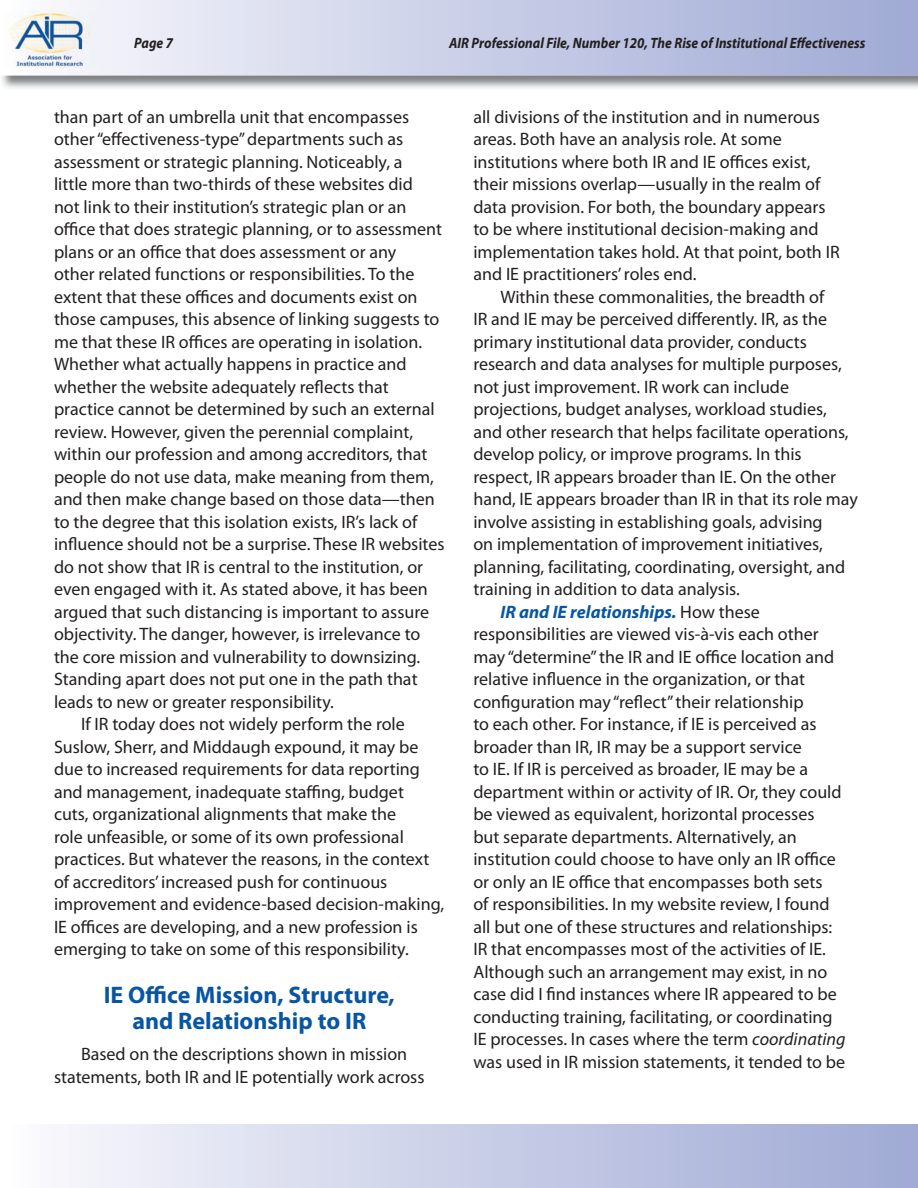
<style>
.page{position:relative;width:918px;height:1188px;background:#fff}
.page>*{position:absolute;margin:0;border:0;box-sizing:border-box;transform-origin:0 0}
.t1{font:700 24px/25.5px "Myriad Pro";color:#0856a3;text-align:center}
.t2{font:18px/22.5px "Myriad Pro";color:#231f20;text-align:center}
.t3{font:italic 700 18px "Myriad Pro";color:#0856a3}
.t4{font:italic 700 15px "Myriad Pro";color:#231f20;scale:.9 1}
.s1{font-weight:400;font-style:normal;color:#231f20}
.s2{font-style:italic}
</style>
<div class="page">
<svg style="left:13px;top:0;width:905px;height:75px;background:#c8cee6"></svg>
<img style="left:5px;top:12px;width:91px;height:55px">
<div style="left:0;top:1125px;width:918px;height:63px;background:linear-gradient(to right,#fbfafd,#9ea9d4)"></div>
<p class="t4" style="left:134px;top:37px;width:45px">Page 7</p>
<p class="t4" style="left:449px;top:37px;width:464px">AIR Professional File, Number 120, The Rise of Institutional Effectiveness</p>
<p class="t2" style="left:54px;top:106px;width:357px">than part of an umbrella unit that encompasses</p>
<p class="t2" style="left:54px;top:129px;width:351px">other “effectiveness-type” departments such as</p>
<p class="t2" style="left:54px;top:151px;width:350px">assessment or strategic planning. Noticeably, a</p>
<p class="t2" style="left:54px;top:174px;width:361px">little more than two-thirds of these websites did</p>
<p class="t2" style="left:54px;top:196px;width:354px">not link to their institution’s strategic plan or an</p>
<p class="t2" style="left:54px;top:219px;width:390px">office that does strategic planning, or to assessment</p>
<p class="t2" style="left:54px;top:241px;width:344px">plans or an office that does assessment or any</p>
<p class="t2" style="left:54px;top:264px;width:362px">other related functions or responsibilities. To the</p>
<p class="t2" style="left:54px;top:286px;width:365px">extent that these offices and documents exist on</p>
<p class="t2" style="left:54px;top:309px;width:387px">those campuses, this absence of linking suggests to</p>
<p class="t2" style="left:54px;top:331px;width:370px">me that these IR offices are operating in isolation.</p>
<p class="t2" style="left:54px;top:354px;width:354px">Whether what actually happens in practice and</p>
<p class="t2" style="left:54px;top:376px;width:336px">whether the website adequately reflects that</p>
<p class="t2" style="left:54px;top:399px;width:382px">practice cannot be determined by such an external</p>
<p class="t2" style="left:54px;top:421px;width:361px">review. However, given the perennial complaint,</p>
<p class="t2" style="left:54px;top:444px;width:375px">within our profession and among accreditors, that</p>
<p class="t2" style="left:54px;top:466px;width:381px">people do not use data, make meaning from them,</p>
<p class="t2" style="left:54px;top:489px;width:382px">and then make change based on those data—then</p>
<p class="t2" style="left:54px;top:511px;width:365px">to the degree that this isolation exists, IR’s lack of</p>
<p class="t2" style="left:54px;top:534px;width:392px">influence should not be a surprise. These IR websites</p>
<p class="t2" style="left:54px;top:556px;width:371px">do not show that IR is central to the institution, or</p>
<p class="t2" style="left:54px;top:579px;width:375px">even engaged with it. As stated above, it has been</p>
<p class="t2" style="left:54px;top:601px;width:377px">argued that such distancing is important to assure</p>
<p class="t2" style="left:54px;top:624px;width:368px">objectivity. The danger, however, is irrelevance to</p>
<p class="t2" style="left:54px;top:646px;width:368px">the core mission and vulnerability to downsizing.</p>
<p class="t2" style="left:54px;top:669px;width:365px">Standing apart does not put one in the path that</p>
<p class="t2" style="left:54px;top:691px;width:281px">leads to new or greater responsibility.</p>
<p class="t2" style="left:81px;top:714px;width:325px">If IR today does not widely perform the role</p>
<p class="t2" style="left:54px;top:736px;width:366px">Suslow, Sherr, and Middaugh expound, it may be</p>
<p class="t2" style="left:54px;top:759px;width:367px">due to increased requirements for data reporting</p>
<p class="t2" style="left:54px;top:781px;width:351px">and management, inadequate staffing, budget</p>
<p class="t2" style="left:54px;top:804px;width:344px">cuts, organizational alignments that make the</p>
<p class="t2" style="left:54px;top:826px;width:351px">role unfeasible, or some of its own professional</p>
<p class="t2" style="left:54px;top:849px;width:377px">practices. But whatever the reasons, in the context</p>
<p class="t2" style="left:54px;top:871px;width:335px">of accreditors’ increased push for continuous</p>
<p class="t2" style="left:54px;top:894px;width:392px">improvement and evidence-based decision-making,</p>
<p class="t2" style="left:54px;top:916px;width:365px">IE offices are developing, and a new profession is</p>
<p class="t2" style="left:54px;top:939px;width:356px">emerging to take on some of this responsibility.</p>
<h1 class="t1" style="left:104px;top:984px;width:293px">IE Office Mission, Structure, and Relationship to IR</h1>
<p class="t2" style="left:54px;top:1044px;width:372px">Based on the descriptions shown in mission statements, both IR and IE potentially work across</p>
<p class="t2" style="left:473px;top:106px;width:368px;text-align:left">all divisions of the institution and in numerous areas. Both have an analysis role. At some institutions where both IR and IE offices exist, their missions overlap—usually in the realm of data provision. For both, the boundary appears to be where institutional decision-making and implementation takes hold. At that point, both IR and IE practitioners’ roles end.</p>
<p class="t2" style="left:500px;top:286px;width:326px">Within these commonalities, the breadth of</p>
<p class="t2" style="left:473px;top:309px;width:355px">IR and IE may be perceived differently. IR, as the</p>
<p class="t2" style="left:473px;top:331px;width:335px">primary institutional data provider, conducts</p>
<p class="t2" style="left:473px;top:354px;width:370px">research and data analyses for multiple purposes,</p>
<p class="t2" style="left:473px;top:376px;width:317px">not just improvement. IR work can include</p>
<p class="t2" style="left:473px;top:399px;width:355px">projections, budget analyses, workload studies,</p>
<p class="t2" style="left:473px;top:421px;width:377px">and other research that helps facilitate operations,</p>
<p class="t2" style="left:473px;top:444px;width:330px">develop policy, or improve programs. In this</p>
<p class="t2" style="left:473px;top:466px;width:364px">respect, IR appears broader than IE. On the other</p>
<p class="t2" style="left:473px;top:489px;width:386px">hand, IE appears broader than IR in that its role may</p>
<p class="t2" style="left:473px;top:511px;width:351px">involve assisting in establishing goals, advising</p>
<p class="t2" style="left:473px;top:534px;width:351px">on implementation of improvement initiatives,</p>
<p class="t2" style="left:473px;top:556px;width:373px">planning, facilitating, coordinating, oversight, and</p>
<p class="t2" style="left:473px;top:579px;width:268px">training in addition to data analysis.</p>
<p class="t3" style="left:500px;top:605px;width:261px">IR and IE relationships. <span class="s1">How these</span></p>
<p class="t2" style="left:473px;top:624px;width:347px">responsibilities are viewed vis-à-vis each other</p>
<p class="t2" style="left:473px;top:646px;width:362px">may “determine” the IR and IE office location and</p>
<p class="t2" style="left:473px;top:669px;width:333px">relative influence in the organization, or that</p>
<p class="t2" style="left:473px;top:691px;width:332px">configuration may “reflect” their relationship</p>
<p class="t2" style="left:473px;top:714px;width:345px">to each other. For instance, if IE is perceived as</p>
<p class="t2" style="left:473px;top:736px;width:330px">broader than IR, IR may be a support service</p>
<p class="t2" style="left:473px;top:759px;width:336px">to IE. If IR is perceived as broader, IE may be a</p>
<p class="t2" style="left:473px;top:781px;width:370px">department within or activity of IR. Or, they could</p>
<p class="t2" style="left:473px;top:804px;width:343px">be viewed as equivalent, horizontal processes</p>
<p class="t2" style="left:473px;top:826px;width:325px">but separate departments. Alternatively, an</p>
<p class="t2" style="left:473px;top:849px;width:364px">institution could choose to have only an IR office</p>
<p class="t2" style="left:473px;top:871px;width:351px">or only an IE office that encompasses both sets</p>
<p class="t2" style="left:473px;top:894px;width:358px">of responsibilities. In my website review, I found</p>
<p class="t2" style="left:473px;top:916px;width:360px">all but one of these structures and relationships:</p>
<p class="t2" style="left:473px;top:939px;width:354px">IR that encompasses most of the activities of IE.</p>
<p class="t2" style="left:473px;top:961px;width:355px">Although such an arrangement may exist, in no</p>
<p class="t2" style="left:473px;top:984px;width:365px">case did I find instances where IR appeared to be</p>
<p class="t2" style="left:473px;top:1006px;width:361px">conducting training, facilitating, or coordinating</p>
<p class="t2" style="left:473px;top:1029px;width:374px">IE processes. In cases where the term <span class="s2">coordinating</span></p>
<p class="t2" style="left:473px;top:1051px;width:373px">was used in IR mission statements, it tended to be</p>
</div>
